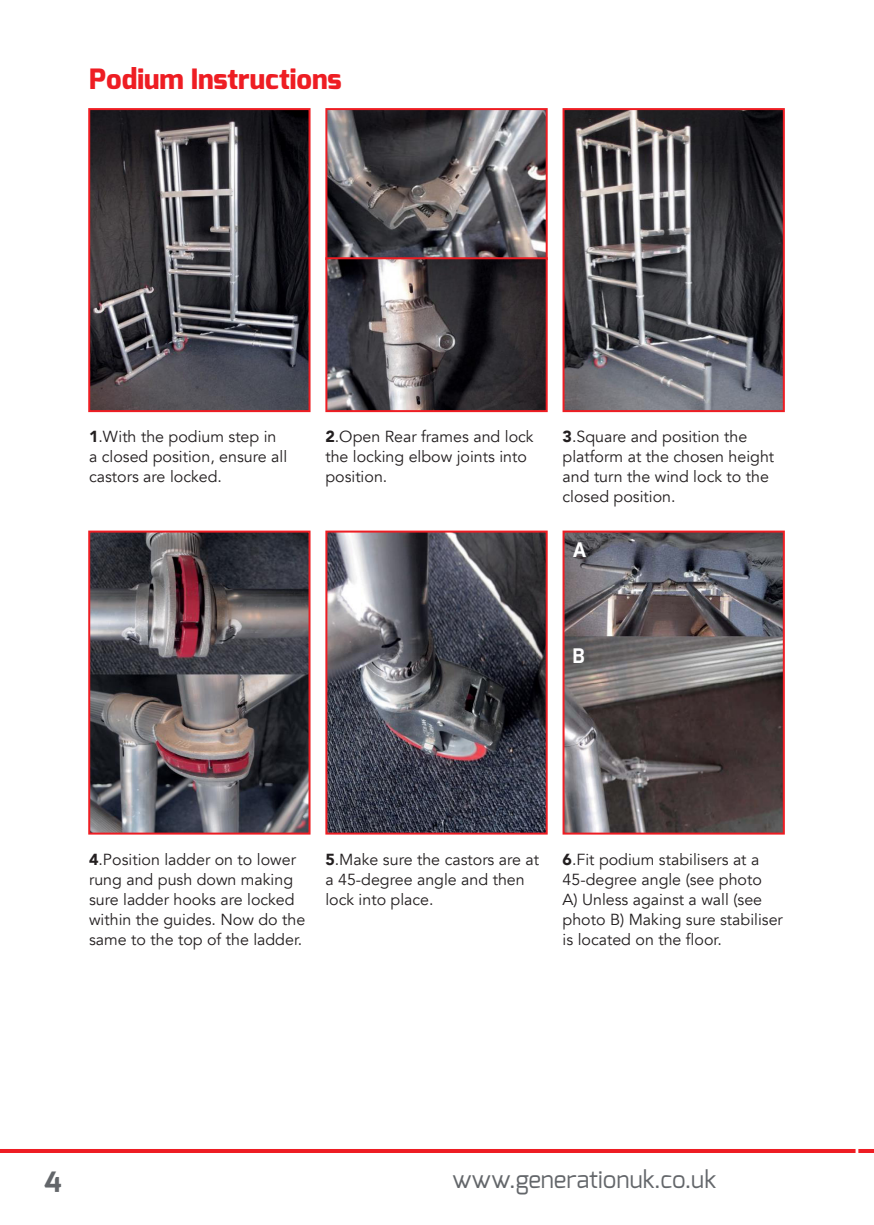
<style>
.page{position:relative;width:874px;height:1225px;background:#fff}
.page>*{position:absolute;margin:0;border:0;box-sizing:border-box;transform-origin:0 0}
.t1{font:800 28px "Exo";color:#ee1d23}
.t2{font:700 28px "Exo";color:#63666a}
.t3{font:24px "Exo";color:#63666a}
.Product_Name{font:700 20px "Exo";color:#fff}
.t4{font:16px/20px "Avenir";color:#231f20}
.s1{font-weight:900}
</style>
<div class="page">
<hr style="left:0;top:1149px;width:855px;height:4px;background:#ee1d23">
<hr style="left:857px;top:1149px;width:16px;height:4px;background:#ee1d23">
<img style="left:91px;top:111px;width:216px;height:298px">
<div style="left:88px;top:108px;width:222px;height:304px;border:2px solid #ee1d23"></div>
<img style="left:328px;top:111px;width:216px;height:298px">
<div style="left:325px;top:108px;width:222px;height:152px;border:2px solid #ee1d23"></div>
<div style="left:325px;top:257px;width:222px;height:155px;border:2px solid #ee1d23"></div>
<img style="left:565px;top:111px;width:216px;height:298px">
<div style="left:562px;top:108px;width:222px;height:304px;border:2px solid #ee1d23"></div>
<img style="left:328px;top:533px;width:216px;height:298px">
<div style="left:325px;top:530px;width:222px;height:304px;border:2px solid #ee1d23"></div>
<img style="left:565px;top:533px;width:216px;height:298px">
<div style="left:562px;top:530px;width:222px;height:304px;border:2px solid #ee1d23"></div>
<img style="left:91px;top:533px;width:216px;height:298px">
<div style="left:88px;top:530px;width:222px;height:304px;border:2px solid #ee1d23"></div>
<p class="t1" style="left:89px;top:61px;width:254px">Podium Instructions</p>
<p class="t4" style="left:89px;top:427px;width:199px"><span class="s1">1</span>.With the podium step in a closed position, ensure all castors are locked.</p>
<p class="t4" style="left:325px;top:427px;width:210px"><span class="s1">2</span>.Open Rear frames and lock the locking elbow joints into position.</p>
<p class="t4" style="left:562px;top:427px;width:213px"><span class="s1">3</span>.Square and position the platform at the chosen height and turn the wind lock to the closed position.</p>
<p class="Product_Name" style="left:572px;top:536px;width:15px">A</p>
<p class="Product_Name" style="left:572px;top:642px;width:14px">B</p>
<p class="t4" style="left:89px;top:849px;width:217px"><span class="s1">4</span>.Position ladder on to lower rung and push down making sure ladder hooks are locked within the guides. Now do the same to the top of the ladder.</p>
<p class="t4" style="left:325px;top:849px;width:215px"><span class="s1">5</span>.Make sure the castors are at a 45-degree angle and then lock into place.</p>
<p class="t4" style="left:562px;top:849px;width:222px"><span class="s1">6</span>.Fit podium stabilisers at a<br>45-degree angle (see photo<br>A) Unless against a wall (see photo B) Making sure stabiliser is located on the floor.</p>
<h1 class="t2" style="left:44px;top:1164px;width:19px">4</h1>
<h2 class="t3" style="left:452px;top:1164px;width:265px">www.generationuk.co.uk</h2>
</div>
